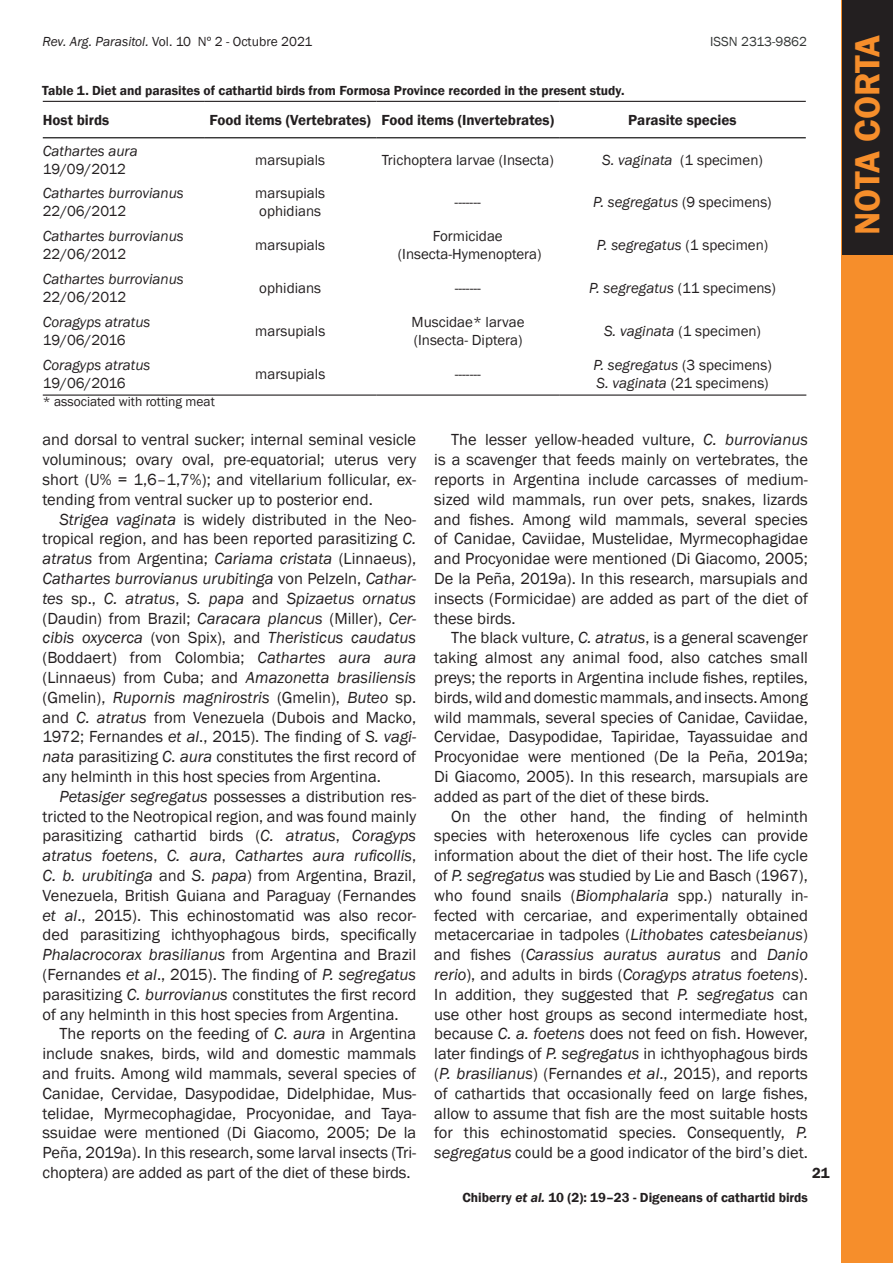
<style>
.page{position:relative;width:893px;height:1263px;background:#fff}
.page>*{position:absolute;margin:0;border:0;box-sizing:border-box;transform-origin:0 0}
.t1{font:600 36px "Franklin Gothic";color:#f68e2b}
.t2{font:16.5px/19.8px "Franklin Gothic";color:#231f20;text-align:justify}
.t3{font:15px/18px "Franklin Gothic";color:#231f20}
.t4{font:italic 15px "Franklin Gothic";color:#231f20}
.t5{font:600 15px "Franklin Gothic";color:#231f20}
.t6{font:600 13.5px "Franklin Gothic";color:#231f20}
.t7{font:13.5px "Franklin Gothic";color:#231f20}
.t8{font:13.5px "Franklin Gothic";color:#333635}
.s1{font-style:italic}
.s2{font-style:normal}
</style>
<div class="page">
<div style="left:842px;top:0;width:51px;height:1263px;background:#f68e2b"></div>
<div style="left:842px;top:0;width:51px;height:254px;background:#231f20"></div>
<hr style="left:43px;top:101px;width:161px;height:1px;background:#231f20">
<hr style="left:204px;top:101px;width:172px;height:1px;background:#231f20">
<hr style="left:376px;top:101px;width:183px;height:1px;background:#231f20">
<hr style="left:559px;top:101px;width:247px;height:1px;background:#231f20">
<hr style="left:43px;top:137px;width:161px;height:1px;background:#000">
<hr style="left:204px;top:137px;width:172px;height:1px;background:#000">
<hr style="left:376px;top:137px;width:183px;height:1px;background:#000">
<hr style="left:559px;top:137px;width:247px;height:1px;background:#000">
<hr style="left:43px;top:394px;width:161px;height:2px;background:#231f20">
<hr style="left:204px;top:394px;width:172px;height:2px;background:#231f20">
<hr style="left:376px;top:394px;width:183px;height:2px;background:#231f20">
<hr style="left:559px;top:394px;width:247px;height:2px;background:#231f20">
<p class="t7" style="left:43px;top:33px;width:271px"><span class="s1">Rev. Arg. Parasitol.</span> Vol. 10 Nº 2 - Octubre 2021</p>
<p class="t8" style="left:710px;top:33px;width:98px">ISSN 2313-9862</p>
<p class="t6" style="left:42px;top:82px;width:584px">Table 1. Diet and parasites of cathartid birds from Formosa Province recorded in the present study.</p>
<p class="t5" style="left:43px;top:111px;width:68px">Host birds</p>
<p class="t5" style="left:209px;top:111px;width:346px">Food items (Vertebrates) Food items (Invertebrates)</p>
<p class="t5" style="left:628px;top:111px;width:110px">Parasite species</p>
<p class="t4" style="left:43px;top:141px;width:96px">Cathartes aura</p>
<p class="t3" style="left:43px;top:160px;width:85px">19/09/2012</p>
<p class="t3" style="left:255px;top:151px;width:72px">marsupials</p>
<p class="t3" style="left:382px;top:151px;width:174px">Trichoptera larvae (Insecta)</p>
<p class="t3" style="left:602px;top:151px;width:162px"><span class="s1">S. vaginata</span> (1 specimen)</p>
<p class="t4" style="left:43px;top:184px;width:142px">Cathartes burrovianus</p>
<p class="t3" style="left:43px;top:203px;width:85px">22/06/2012</p>
<p class="t4" style="left:43px;top:227px;width:142px">Cathartes burrovianus</p>
<p class="t3" style="left:43px;top:246px;width:85px">22/06/2012</p>
<p class="t4" style="left:43px;top:270px;width:142px">Cathartes burrovianus</p>
<p class="t3" style="left:43px;top:288px;width:85px">22/06/2012</p>
<p class="t4" style="left:43px;top:313px;width:109px">Coragyps atratus</p>
<p class="t3" style="left:43px;top:331px;width:84px">19/06/2016</p>
<p class="t4" style="left:43px;top:355px;width:109px">Coragyps atratus</p>
<p class="t3" style="left:43px;top:374px;width:84px">19/06/2016</p>
<p class="t7" style="left:43px;top:393px;width:174px">* associated with rotting meat</p>
<p class="t3" style="left:255px;top:185px;width:72px">marsupials ophidians</p>
<p class="t3" style="left:455px;top:194px;width:28px">-------</p>
<p class="t4" style="left:593px;top:193px;width:180px">P. segregatus <span class="s2">(9 specimens)</span></p>
<p class="t3" style="left:255px;top:237px;width:72px">marsupials</p>
<p class="t3" style="left:398px;top:228px;width:145px;text-align:center">Formicidae (Insecta-Hymenoptera)</p>
<p class="t4" style="left:597px;top:236px;width:173px">P. segregatus <span class="s2">(1 specimen)</span></p>
<p class="t3" style="left:259px;top:279px;width:63px">ophidians</p>
<p class="t3" style="left:455px;top:279px;width:28px">-------</p>
<p class="t3" style="left:589px;top:279px;width:188px"><span class="s1">P. segregatus</span> (11 specimens)</p>
<p class="t3" style="left:255px;top:322px;width:72px">marsupials</p>
<p class="t3" style="left:412px;top:313px;width:115px">Muscidae* larvae (Insecta- Diptera)</p>
<p class="t3" style="left:604px;top:322px;width:158px"><span class="s1">S. vaginata</span> (1 specimen)</p>
<p class="t3" style="left:255px;top:365px;width:72px">marsupials</p>
<p class="t3" style="left:455px;top:365px;width:28px">-------</p>
<p class="t3" style="left:593px;top:356px;width:180px"><span class="s1">P. segregatus</span> (3 specimens)<br><span class="s1">S. vaginata</span> (21 specimens)</p>
<p class="t2" style="left:43px;top:430px;width:375px">and dorsal to ventral sucker; internal seminal vesicle voluminous; ovary oval, pre-equatorial; uterus very short (U% = 1,6–1,7%); and vitellarium follicular, ex&shy;tending from ventral sucker up to posterior end.</p>
<p class="t2" style="left:43px;top:509px;width:375px;text-indent:17px"><span class="s1">Strigea vaginata</span> is widely distributed in the Neo&shy;tropical region, and has been reported parasitizing <span class="s1">C. atratus</span> from Argentina; <span class="s1">Cariama cristata</span> (Linnaeus), <span class="s1">Cathartes burrovianus urubitinga</span> von Pelzeln, <span class="s1">Cathar&shy;tes</span> sp., <span class="s1">C. atratus</span>, <span class="s1">S. papa</span> and <span class="s1">Spizaetus ornatus </span>(Daudin) from Brazil; <span class="s1">Caracara plancus</span> (Miller), <span class="s1">Cer&shy;cibis oxycerca</span> (von Spix), and <span class="s1">Theristicus caudatus </span>(Boddaert) from Colombia; <span class="s1">Cathartes aura aura </span>(Linnaeus) from Cuba; and <span class="s1">Amazonetta brasiliensis </span>(Gmelin), <span class="s1">Rupornis magnirostris</span> (Gmelin), <span class="s1">Buteo</span> sp. and <span class="s1">C. atratus</span> from Venezuela (Dubois and Macko, 1972; Fernandes <span class="s1">et al</span>., 2015). The finding of <span class="s1">S. vagi&shy;nata</span> parasitizing <span class="s1">C. aura</span> constitutes the first record of any helminth in this host species from Argentina.</p>
<p class="t2" style="left:43px;top:787px;width:375px;text-indent:17px"><span class="s1">Petasiger segregatus</span> possesses a distribution res&shy;tricted to the Neotropical region, and was found mainly parasitizing cathartid birds (<span class="s1">C. atratus</span>, <span class="s1">Coragyps atratus foetens</span>, <span class="s1">C. aura</span>, <span class="s1">Cathartes aura ruficollis</span>, <span class="s1">C. b. urubitinga</span> and <span class="s1">S. papa</span>) from Argentina, Brazil, Venezuela, British Guiana and Paraguay (Fernandes <span class="s1">et al</span>., 2015). This echinostomatid was also recor&shy;ded parasitizing ichthyophagous birds, specifically <span class="s1">Phalacrocorax brasilianus</span> from Argentina and Brazil (Fernandes <span class="s1">et al</span>., 2015). The finding of <span class="s1">P. segregatus </span>parasitizing <span class="s1">C. burrovianus</span> constitutes the first record of any helminth in this host species from Argentina.</p>
<p class="t2" style="left:43px;top:1024px;width:375px;text-indent:17px">The reports on the feeding of <span class="s1">C. aura</span> in Argentina include snakes, birds, wild and domestic mammals and fruits. Among wild mammals, several species of Canidae, Cervidae, Dasypodidae, Didelphidae, Mus&shy;telidae, Myrmecophagidae, Procyonidae, and Taya&shy;ssuidae were mentioned (Di Giacomo, 2005; De la Peña, 2019a). In this research, some larval insects (Tri&shy;choptera) are added as part of the diet of these birds.</p>
<p class="t2" style="left:434px;top:430px;width:375px;text-indent:17px">The lesser yellow-headed vulture, <span class="s1">C. burrovianus </span>is a scavenger that feeds mainly on vertebrates, the reports in Argentina include carcasses of medium&shy;sized wild mammals, run over pets, snakes, lizards and fishes. Among wild mammals, several species of Canidae, Caviidae, Mustelidae, Myrmecophagidae and Procyonidae were mentioned (Di Giacomo, 2005; De la Peña, 2019a). In this research, marsupials and insects (Formicidae) are added as part of the diet of these birds.</p>
<p class="t2" style="left:434px;top:628px;width:375px;text-indent:17px">The black vulture, <span class="s1">C. atratus</span>, is a general scavenger taking almost any animal food, also catches small preys; the reports in Argentina include fishes, reptiles, birds, wild and domestic mammals, and insects. Among wild mammals, several species of Canidae, Caviidae, Cervidae, Dasypodidae, Tapiridae, Tayassuidae and Procyonidae were mentioned (De la Peña, 2019a; Di Giacomo, 2005). In this research, marsupials are added as part of the diet of these birds.</p>
<p class="t2" style="left:434px;top:806px;width:375px;text-indent:17px">On the other hand, the finding of helminth species with heteroxenous life cycles can provide information about the diet of their host. The life cycle of <span class="s1">P. segregatus</span> was studied by Lie and Basch (1967), who found snails (<span class="s1">Biomphalaria</span> spp.) naturally in&shy;fected with cercariae, and experimentally obtained metacercariae in tadpoles (<span class="s1">Lithobates catesbeianus</span>) and fishes (<span class="s1">Carassius auratus auratus</span> and <span class="s1">Danio rerio</span>), and adults in birds (<span class="s1">Coragyps atratus foetens</span>).<br>In addition, they suggested that <span class="s1">P. segregatus</span> can use other host groups as second intermediate host, because <span class="s1">C. a. foetens</span> does not feed on fish. However, later findings of <span class="s1">P. segregatus</span> in ichthyophagous birds (<span class="s1">P. brasilianus</span>) (Fernandes <span class="s1">et al</span>., 2015), and reports of cathartids that occasionally feed on large fishes, allow to assume that fish are the most suitable hosts for this echinostomatid species. Consequently, <span class="s1">P. segregatus</span> could be a good indicator of the bird’s diet.</p>
<p class="t5" style="left:812px;top:1164px;width:19px">21</p>
<p class="t6" style="left:462px;top:1189px;width:347px">Chiberry <span class="s1">et al.</span> 10 (2): 19–23 - Digeneans of cathartid birds</p>
<h1 class="t1" style="left:845px;top:235px;width:202px;rotate:-90deg">NOTA CORTA</h1>
</div>
